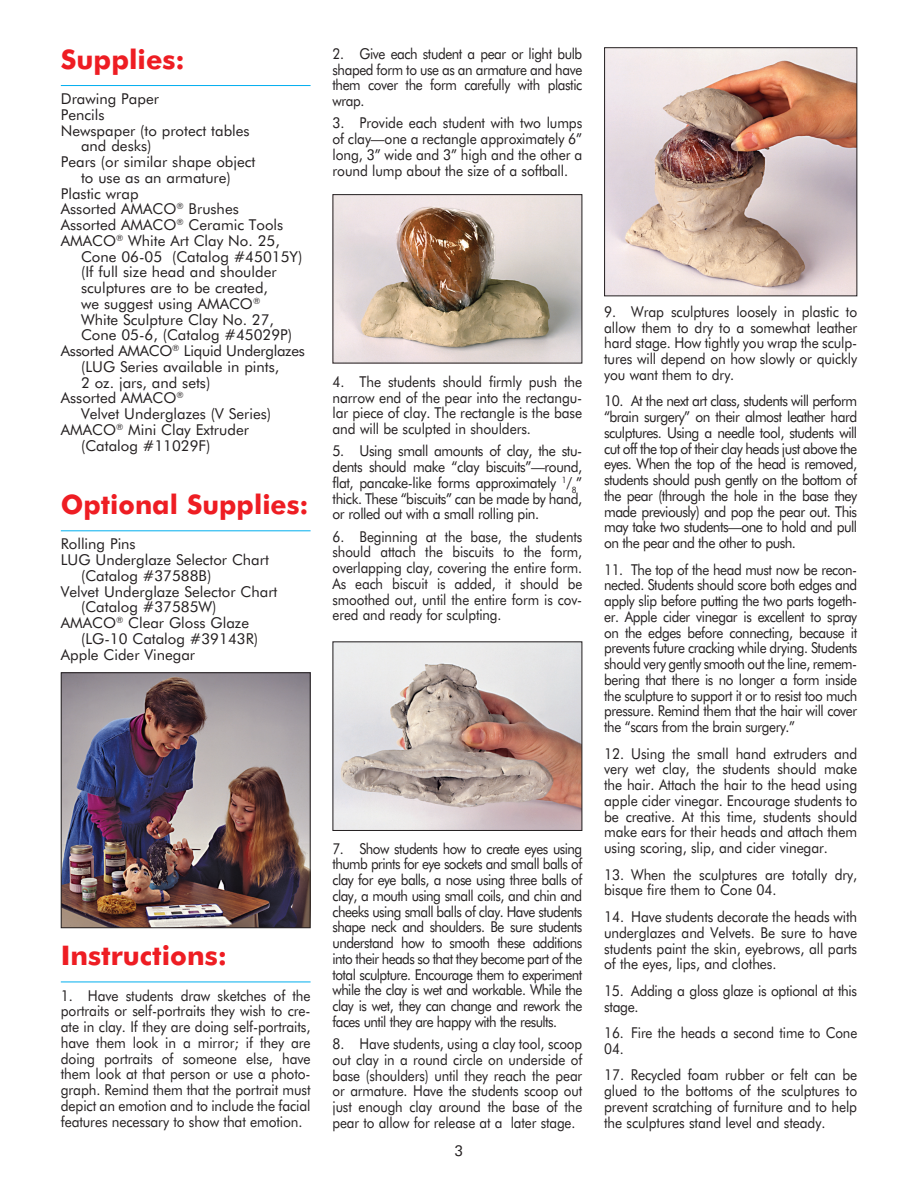
<style>
.page{position:relative;width:918px;height:1188px;background:#fff}
.page>*{position:absolute;margin:0;border:0;box-sizing:border-box;transform-origin:0 0}
.t1{font:700 27px "Futura BT";color:#ee1d23}
.t2{font:15px/15.8px "Futura BT";letter-spacing:-.01em;color:#231f20;text-align:justify;scale:.92 1}
.t3{font:15px/15.8px "Futura BT";letter-spacing:-.01em;color:#231f20;text-align:justify;scale:.9 1}
.t4{font:15px "Futura BT";letter-spacing:-.01em;color:#231f20}
.t5{font:15px/15.8px "Futura BT";letter-spacing:-.03em;color:#231f20;scale:.9 1}
.t6{font:15px/15.8px "Futura BT";letter-spacing:-.03em;color:#231f20;scale:.92 1}
</style>
<div class="page">
<hr style="left:61px;top:85px;width:250px;height:1px;background:#00aeef">
<hr style="left:61px;top:530px;width:250px;height:1px;background:#00aeef">
<img style="left:63px;top:674px;width:246px;height:252px">
<div style="left:61px;top:672px;width:250px;height:256px;border:1px solid #231f20"></div>
<img style="left:606px;top:49px;width:249px;height:245px">
<div style="left:604px;top:47px;width:253px;height:249px;border:1px solid #231f20"></div>
<img style="left:335px;top:196px;width:245px;height:165px">
<div style="left:333px;top:194px;width:249px;height:169px;border:1px solid #231f20"></div>
<img style="left:335px;top:643px;width:245px;height:186px">
<div style="left:333px;top:641px;width:249px;height:190px;border:1px solid #231f20"></div>
<hr style="left:61px;top:982px;width:250px;height:1px;background:#00aeef">
<p class="t1" style="left:61px;top:43px;width:126px">Supplies:</p>
<p class="t4" style="left:61px;top:90px;width:100px">Drawing Paper</p>
<p class="t4" style="left:61px;top:105px;width:45px">Pencils</p>
<p class="t4" style="left:61px;top:121px;width:190px">Newspaper (to protect tables</p>
<p class="t4" style="left:81px;top:137px;width:72px">and desks)</p>
<p class="t4" style="left:61px;top:153px;width:196px">Pears (or similar shape object</p>
<p class="t4" style="left:81px;top:168px;width:151px">to use as an armature)</p>
<p class="t4" style="left:61px;top:184px;width:79px">Plastic wrap</p>
<p class="t4" style="left:61px;top:200px;width:179px">Assorted AMACO<sup>®</sup> Brushes</p>
<p class="t4" style="left:61px;top:216px;width:224px">Assorted AMACO<sup>®</sup> Ceramic Tools</p>
<p class="t4" style="left:61px;top:231px;width:221px">AMACO<sup>®</sup> White Art Clay No. 25,</p>
<p class="t4" style="left:81px;top:247px;width:223px">Cone 06-05 (Catalog #45015Y)</p>
<p class="t4" style="left:81px;top:263px;width:197px">(If full size head and shoulder</p>
<p class="t4" style="left:81px;top:279px;width:188px">sculptures are to be created,</p>
<p class="t4" style="left:81px;top:294px;width:181px">we suggest using AMACO<sup>®</sup></p>
<p class="t4" style="left:81px;top:310px;width:195px">White Sculpture Clay No. 27,</p>
<p class="t4" style="left:81px;top:326px;width:213px">Cone 05-6, (Catalog #45029P)</p>
<p class="t4" style="left:61px;top:342px;width:246px">Assorted AMACO<sup>®</sup> Liquid Underglazes</p>
<p class="t4" style="left:81px;top:357px;width:200px">(LUG Series available in pints,</p>
<p class="t4" style="left:81px;top:373px;width:131px">2 oz. jars, and sets)</p>
<p class="t4" style="left:61px;top:389px;width:124px">Assorted AMACO<sup>®</sup></p>
<p class="t4" style="left:81px;top:405px;width:192px">Velvet Underglazes (V Series)</p>
<p class="t4" style="left:61px;top:420px;width:190px">AMACO<sup>®</sup> Mini Clay Extruder</p>
<p class="t4" style="left:81px;top:436px;width:131px">(Catalog #11029F)</p>
<p class="t1" style="left:61px;top:488px;width:249px">Optional Supplies:</p>
<p class="t4" style="left:61px;top:535px;width:76px">Rolling Pins</p>
<p class="t4" style="left:61px;top:551px;width:210px">LUG Underglaze Selector Chart</p>
<p class="t4" style="left:81px;top:566px;width:132px">(Catalog #37588B)</p>
<p class="t4" style="left:61px;top:582px;width:218px">Velvet Underglaze Selector Chart</p>
<p class="t4" style="left:81px;top:598px;width:137px">(Catalog #37585W)</p>
<p class="t4" style="left:61px;top:614px;width:190px">AMACO<sup>®</sup> Clear Gloss Glaze</p>
<p class="t4" style="left:81px;top:629px;width:178px">(LG-10 Catalog #39143R)</p>
<p class="t4" style="left:61px;top:645px;width:136px">Apple Cider Vinegar</p>
<p class="t1" style="left:61px;top:939px;width:168px">Instructions:</p>
<p class="t2" style="left:61px;top:987px;width:273px;text-align:left">1. Have students draw sketches of the portraits or self-portraits they wish to cre&shy;ate in clay. If they are doing self-portraits, have them look in a mirror; if they are doing portraits of someone else, have them look at that person or use a photo&shy;graph. Remind them that the portrait must depict an emotion and to include the facial features necessary to show that emotion.</p>
<p class="t3" style="left:333px;top:45px;width:279px">2. Give each student a pear or light bulb shaped form to use as an armature and have them cover the form carefully with plastic wrap.</p>
<p class="t2" style="left:333px;top:115px;width:273px">3. Provide each student with two lumps of clay—one a rectangle approximately 6” long, 3” wide and 3” high and the other a round lump about the size of a softball.</p>
<p class="t2" style="left:333px;top:374px;width:273px;text-align:left">4. The students should firmly push the narrow end of the pear into the rectangu&shy;lar piece of clay. The rectangle is the base and will be sculpted in shoulders.</p>
<p class="t6" style="left:333px;top:443px;width:273px">5. Using small amounts of clay, the stu&shy;dents should make “clay biscuits”—round, flat, pancake-like forms approximately <sup>1</sup>/<sub>8</sub>” thick. These “biscuits” can be made by hand, or rolled out with a small rolling pin.</p>
<p class="t3" style="left:333px;top:528px;width:279px;text-align:left">6. Beginning at the base, the students should attach the biscuits to the form, overlapping clay, covering the entire form.<br>As each biscuit is added, it should be smoothed out, until the entire form is cov&shy;ered and ready for sculpting.</p>
<p class="t3" style="left:333px;top:840px;width:279px">7. Show students how to create eyes using thumb prints for eye sockets and small balls of clay for eye balls, a nose using three balls of clay, a mouth using small coils, and chin and cheeks using small balls of clay. Have students shape neck and shoulders. Be sure students understand how to smooth these additions into their heads so that they become part of the total sculpture. Encourage them to experiment while the clay is wet and workable. While the clay is wet, they can change and rework the faces until they are happy with the results.</p>
<p class="t3" style="left:333px;top:1036px;width:279px">8. Have students, using a clay tool, scoop out clay in a round circle on underside of base (shoulders) until they reach the pear or armature. Have the students scoop out just enough clay around the base of the pear to allow for release at a later stage.</p>
<p class="t4" style="left:455px;top:1141px;width:10px">3</p>
<p class="t2" style="left:604px;top:303px;width:277px;text-align:left">9. Wrap sculptures loosely in plastic to allow them to dry to a somewhat leather hard stage. How tightly you wrap the sculp&shy;tures will depend on how slowly or quickly you want them to dry.</p>
<p class="t2" style="left:604px;top:393px;width:277px">10. At the next art class, students will perform “brain surgery” on their almost leather hard sculptures. Using a needle tool, students will cut off the top of their clay heads just above the eyes. When the top of the head is removed, students should push gently on the bottom of the pear (through the hole in the base they made previously) and pop the pear out. This may take two students—one to hold and pull on the pear and the other to push.</p>
<p class="t5" style="left:604px;top:561px;width:283px">11. The top of the head must now be recon&shy;nected. Students should score both edges and apply slip before putting the two parts togeth&shy;er. Apple cider vinegar is excellent to spray on the edges before connecting, because it prevents future cracking while drying. Students should very gently smooth out the line, remem&shy;bering that there is no longer a form inside the sculpture to support it or to resist too much pressure. Remind them that the hair will cover the “scars from the brain surgery.”</p>
<p class="t2" style="left:604px;top:745px;width:277px">12. Using the small hand extruders and very wet clay, the students should make the hair. Attach the hair to the head using apple cider vinegar. Encourage students to be creative. At this time, students should make ears for their heads and attach them using scoring, slip, and cider vinegar.</p>
<p class="t2" style="left:604px;top:866px;width:277px">13. When the sculptures are totally dry, bisque fire them to Cone 04.</p>
<p class="t2" style="left:604px;top:909px;width:277px">14. Have students decorate the heads with underglazes and Velvets. Be sure to have students paint the skin, eyebrows, all parts of the eyes, lips, and clothes.</p>
<p class="t2" style="left:604px;top:983px;width:277px">15. Adding a gloss glaze is optional at this stage.</p>
<p class="t3" style="left:604px;top:1025px;width:283px">16. Fire the heads a second time to Cone<br>04.</p>
<p class="t2" style="left:604px;top:1067px;width:277px">17. Recycled foam rubber or felt can be glued to the bottoms of the sculptures to prevent scratching of furniture and to help the sculptures stand level and steady.</p>
</div>
